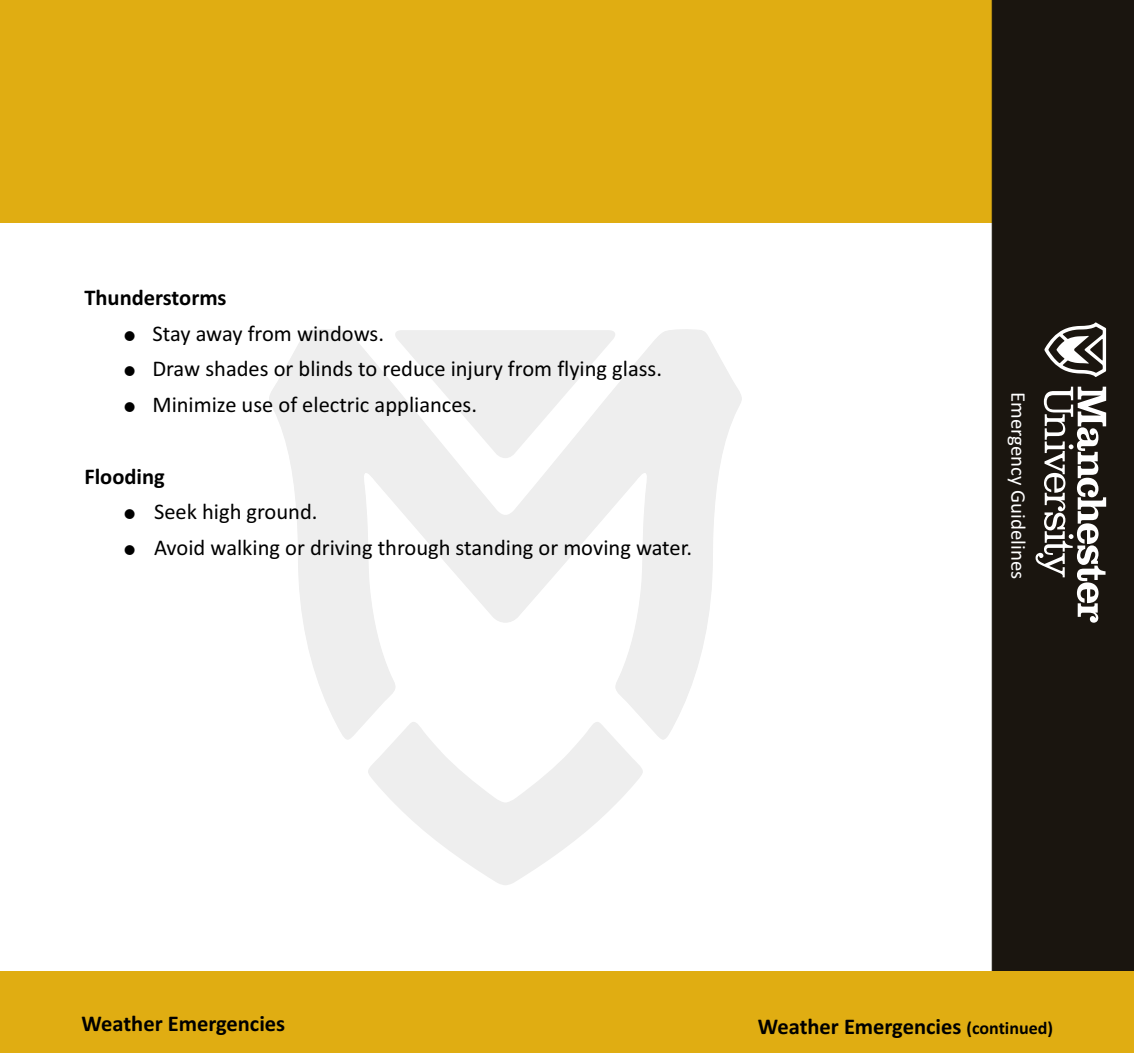
<style>
.page{position:relative;width:1134px;height:1053px;background:#fff}
.page>*{position:absolute;margin:0;border:0;box-sizing:border-box;transform-origin:0 0}
.t1{font:22.5px/35.8px "Calibri";color:#000}
.t2{font:700 22.5px "Calibri";color:#000}
.t3{font:20.93px "Calibri";color:#fff}
.s1{font-size:18px}
</style>
<div class="page">
<svg style="left:368px;top:740px;width:275px;height:145px"></svg>
<svg style="left:269px;top:329px;width:473px;height:411px;fill:#eee"></svg>
<div style="left:0;top:0;width:1134px;height:223px;background:#e0ad12"></div>
<div style="left:992px;top:0;width:142px;height:971px;background:#1a150f"></div>
<div style="left:0;top:971px;width:1134px;height:82px;background:#e0ad12"></div>
<svg style="left:1036px;top:387px;width:70px;height:236px"></svg>
<svg style="left:1044px;top:322px;width:62px;height:55px"></svg>
<p class="t2" style="left:84px;top:288px;width:144px">Thunderstorms</p>
<p class="t1" style="left:152px;top:317px;width:511px">Stay away from windows.<br>Draw shades or blinds to reduce injury from flying glass.<br>Minimize use of electric appliances.</p>
<p class="t2" style="left:84px;top:467px;width:82px">Flooding</p>
<p class="t1" style="left:154px;top:496px;width:540px">Seek high ground.<br>Avoid walking or driving through standing or moving water.</p>
<p class="t3" style="left:1027px;top:392px;width:189px;rotate:90deg">Emergency Guidelines</p>
<p class="t2" style="left:82px;top:1015px;width:205px">Weather Emergencies</p>
<p class="t2" style="left:758px;top:1017px;width:297px">Weather Emergencies <span class="s1">(continued)</span></p>
</div>
